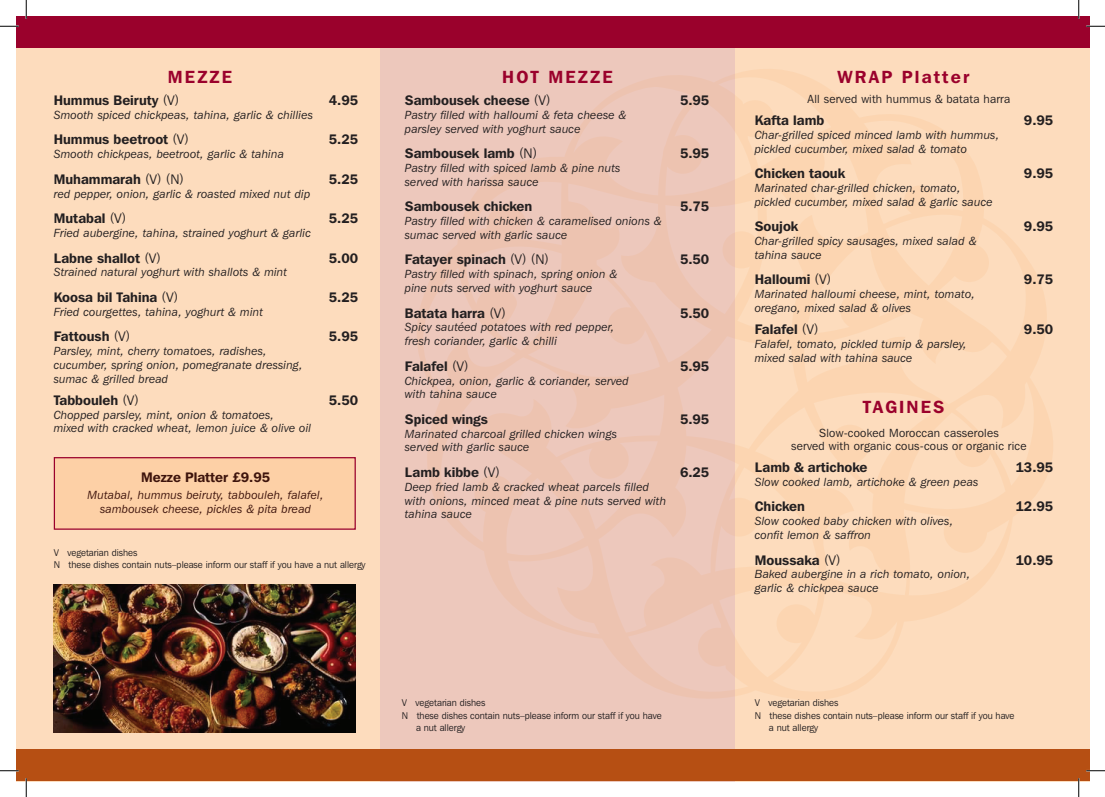
<style>
.page{position:relative;width:1105px;height:797px;background:#fff}
.page>*{position:absolute;margin:0;border:0;box-sizing:border-box;transform-origin:0 0}
.t1{font:600 17.5px "Franklin Gothic IT Cby BT";letter-spacing:.12em;color:#9a012c}
.t2{font:600 13.75px "Franklin Gothic IT Cby BT";color:#231f20}
.t3{font:600 13.75px "Franklin Gothic IT Cby BT";color:#3e140c}
.t4{font:italic 11.75px/13.8px "Franklin Gothic IT Cby BT";letter-spacing:.02em;color:#231f20}
.t5{font:11.75px/12.5px "Franklin Gothic IT Cby BT";letter-spacing:.02em;color:#231f20;text-align:center}
.t6{font:italic 11.75px/13.8px "Franklin Gothic IT Cby BT";letter-spacing:.02em;color:#3e140c;text-align:center}
.t7{font:9.75px/12.5px "Franklin Gothic IT Cby BT";color:#231f20}
.s1{font-weight:400}
</style>
<div class="page">
<div style="left:16px;top:19px;width:1073px;height:762px;background:#fddcbd"></div>
<div style="left:381px;top:19px;width:354px;height:762px;background:#edc8bc"></div>
<div style="left:16px;top:16px;width:1073px;height:32px;background:#9a012c"></div>
<img style="left:54px;top:584px;width:302px;height:148px">
<div style="left:54px;top:457px;width:302px;height:72px;background:#fdd0a6;border:1px solid #9a012c"></div>
<svg style="left:417px;top:69px;width:636px;height:631px"></svg>
<div style="left:16px;top:749px;width:1073px;height:32px;background:#b64f13"></div>
<svg style="left:0;top:25px;width:19px;height:2px"></svg>
<svg style="left:1086px;top:25px;width:19px;height:2px"></svg>
<svg style="left:0;top:770px;width:19px;height:1px"></svg>
<svg style="left:1086px;top:770px;width:19px;height:1px"></svg>
<svg style="left:25px;top:0;width:2px;height:19px"></svg>
<svg style="left:25px;top:778px;width:2px;height:19px"></svg>
<svg style="left:1078px;top:0;width:1px;height:19px"></svg>
<svg style="left:1078px;top:778px;width:1px;height:19px"></svg>
<h1 class="t1" style="left:168px;top:66px;width:64px">MEZZE</h1>
<h1 class="t1" style="left:502px;top:66px;width:110px">HOT MEZZE</h1>
<h1 class="t1" style="left:838px;top:66px;width:133px">WRAP Platter</h1>
<p class="t2" style="left:54px;top:91px;width:127px">Hummus Beiruty <span class="s1">(V)</span></p>
<p class="t2" style="left:329px;top:91px;width:31px">4.95</p>
<p class="t4" style="left:54px;top:108px;width:261px">Smooth spiced chickpeas, tahina, garlic &amp; chillies</p>
<p class="t2" style="left:54px;top:131px;width:137px">Hummus beetroot <span class="s1">(V)</span></p>
<p class="t2" style="left:329px;top:131px;width:31px">5.25</p>
<p class="t4" style="left:54px;top:147px;width:232px">Smooth chickpeas, beetroot, garlic &amp; tahina</p>
<p class="t2" style="left:54px;top:170px;width:132px">Muhammarah <span class="s1">(V) (N)</span></p>
<p class="t2" style="left:329px;top:170px;width:31px">5.25</p>
<p class="t4" style="left:54px;top:186px;width:258px">red pepper, onion, garlic &amp; roasted mixed nut dip</p>
<p class="t2" style="left:54px;top:210px;width:74px">Mutabal <span class="s1">(V)</span></p>
<p class="t2" style="left:329px;top:210px;width:31px">5.25</p>
<p class="t4" style="left:54px;top:226px;width:259px">Fried aubergine, tahina, strained yoghurt &amp; garlic</p>
<p class="t2" style="left:54px;top:249px;width:109px">Labne shallot <span class="s1">(V)</span></p>
<p class="t2" style="left:329px;top:249px;width:31px">5.00</p>
<p class="t4" style="left:54px;top:265px;width:235px">Strained natural yoghurt with shallots &amp; mint</p>
<p class="t2" style="left:54px;top:288px;width:126px">Koosa bil Tahina <span class="s1">(V)</span></p>
<p class="t2" style="left:329px;top:288px;width:31px">5.25</p>
<p class="t4" style="left:54px;top:304px;width:211px">Fried courgettes, tahina, yoghurt &amp; mint</p>
<p class="t2" style="left:54px;top:328px;width:78px">Fattoush <span class="s1">(V)</span></p>
<p class="t2" style="left:329px;top:328px;width:31px">5.95</p>
<p class="t4" style="left:54px;top:344px;width:250px">Parsley, mint, cherry tomatoes, radishes, cucumber, spring onion, pomegranate dressing, sumac &amp; grilled bread</p>
<p class="t2" style="left:54px;top:391px;width:87px">Tabbouleh <span class="s1">(V)</span></p>
<p class="t2" style="left:329px;top:391px;width:31px">5.50</p>
<p class="t4" style="left:54px;top:407px;width:259px">Chopped parsley, mint, onion &amp; tomatoes,<br>mixed with cracked wheat, lemon juice &amp; olive oil</p>
<p class="t3" style="left:141px;top:468px;width:130px">Mezze Platter £9.95</p>
<p class="t6" style="left:88px;top:487px;width:237px">Mutabal, hummus beiruty, tabbouleh, falafel, sambousek cheese, pickles &amp; pita bread</p>
<p class="t7" style="left:54px;top:546px;width:313px">V vegetarian dishes<br>N these dishes contain nuts–please inform our staff if you have a nut allergy</p>
<p class="t2" style="left:405px;top:91px;width:147px">Sambousek cheese <span class="s1">(V)</span></p>
<p class="t2" style="left:680px;top:91px;width:31px">5.95</p>
<p class="t4" style="left:405px;top:108px;width:223px">Pastry filled with halloumi &amp; feta cheese &amp; parsley served with yoghurt sauce</p>
<p class="t2" style="left:405px;top:145px;width:134px">Sambousek lamb <span class="s1">(N)</span></p>
<p class="t2" style="left:680px;top:145px;width:31px">5.95</p>
<p class="t4" style="left:405px;top:161px;width:217px">Pastry filled with spiced lamb &amp; pine nuts served with harissa sauce</p>
<p class="t2" style="left:405px;top:198px;width:129px">Sambousek chicken</p>
<p class="t2" style="left:680px;top:198px;width:31px">5.75</p>
<p class="t4" style="left:405px;top:214px;width:258px">Pastry filled with chicken &amp; caramelised onions &amp; sumac served with garlic sauce</p>
<p class="t2" style="left:405px;top:251px;width:146px">Fatayer spinach <span class="s1">(V) (N)</span></p>
<p class="t2" style="left:680px;top:251px;width:31px">5.50</p>
<p class="t4" style="left:405px;top:267px;width:214px">Pastry filled with spinach, spring onion &amp; pine nuts served with yoghurt sauce</p>
<p class="t2" style="left:405px;top:304px;width:103px">Batata harra <span class="s1">(V)</span></p>
<p class="t2" style="left:680px;top:304px;width:31px">5.50</p>
<p class="t4" style="left:405px;top:320px;width:211px">Spicy sautéed potatoes with red pepper, fresh coriander, garlic &amp; chilli</p>
<p class="t2" style="left:405px;top:357px;width:65px">Falafel <span class="s1">(V)</span></p>
<p class="t2" style="left:680px;top:357px;width:31px">5.95</p>
<p class="t4" style="left:405px;top:373px;width:225px">Chickpea, onion, garlic &amp; coriander, served with tahina sauce</p>
<p class="t2" style="left:405px;top:410px;width:85px">Spiced wings</p>
<p class="t2" style="left:680px;top:410px;width:31px">5.95</p>
<p class="t4" style="left:405px;top:426px;width:214px">Marinated charcoal grilled chicken wings served with garlic sauce</p>
<p class="t2" style="left:405px;top:463px;width:96px">Lamb kibbe <span class="s1">(V)</span></p>
<p class="t2" style="left:680px;top:463px;width:31px">6.25</p>
<p class="t4" style="left:405px;top:479px;width:263px">Deep fried lamb &amp; cracked wheat parcels filled with onions, minced meat &amp; pine nuts served with tahina sauce</p>
<p class="t7" style="left:402px;top:696px;width:85px">V vegetarian dishes</p>
<p class="t7" style="left:402px;top:709px;width:261px">N these dishes contain nuts–please inform our staff if you have</p>
<p class="t7" style="left:416px;top:721px;width:51px">a nut allergy</p>
<p class="t5" style="left:808px;top:92px;width:204px">All served with hummus &amp; batata harra</p>
<p class="t2" style="left:755px;top:111px;width:71px">Kafta lamb</p>
<p class="t2" style="left:1024px;top:111px;width:31px">9.95</p>
<p class="t4" style="left:755px;top:128px;width:246px">Char-grilled spiced minced lamb with hummus, pickled cucumber, mixed salad &amp; tomato</p>
<p class="t2" style="left:755px;top:165px;width:92px">Chicken taouk</p>
<p class="t2" style="left:1024px;top:165px;width:31px">9.95</p>
<p class="t4" style="left:755px;top:181px;width:239px">Marinated char-grilled chicken, tomato, pickled cucumber, mixed salad &amp; garlic sauce</p>
<p class="t2" style="left:755px;top:218px;width:45px">Soujok</p>
<p class="t2" style="left:1024px;top:218px;width:31px">9.95</p>
<p class="t4" style="left:755px;top:234px;width:223px">Char-grilled spicy sausages, mixed salad &amp; tahina sauce</p>
<p class="t2" style="left:755px;top:271px;width:78px">Halloumi <span class="s1">(V)</span></p>
<p class="t2" style="left:1024px;top:271px;width:31px">9.75</p>
<p class="t4" style="left:755px;top:287px;width:222px">Marinated halloumi cheese, mint, tomato, oregano, mixed salad &amp; olives</p>
<p class="t2" style="left:755px;top:320px;width:65px">Falafel <span class="s1">(V)</span></p>
<p class="t2" style="left:1024px;top:320px;width:31px">9.50</p>
<p class="t4" style="left:755px;top:337px;width:213px">Falafel, tomato, pickled turnip &amp; parsley, mixed salad with tahina sauce</p>
<h1 class="t1" style="left:863px;top:395px;width:57px">TAGINES</h1>
<p class="t5" style="left:791px;top:427px;width:237px">Slow-cooked Moroccan casseroles<br>served with organic cous-cous or organic rice</p>
<p class="t2" style="left:755px;top:458px;width:114px">Lamb &amp; artichoke</p>
<p class="t2" style="left:1015px;top:458px;width:39px">13.95</p>
<p class="t4" style="left:755px;top:474px;width:225px">Slow cooked lamb, artichoke &amp; green peas</p>
<p class="t2" style="left:755px;top:498px;width:52px">Chicken</p>
<p class="t2" style="left:1015px;top:498px;width:39px">12.95</p>
<p class="t4" style="left:755px;top:514px;width:200px">Slow cooked baby chicken with olives, confit lemon &amp; saffron</p>
<p class="t2" style="left:755px;top:551px;width:87px">Moussaka <span class="s1">(V)</span></p>
<p class="t2" style="left:1015px;top:551px;width:39px">10.95</p>
<p class="t4" style="left:755px;top:567px;width:217px">Baked aubergine in a rich tomato, onion, garlic &amp; chickpea sauce</p>
<p class="t7" style="left:755px;top:696px;width:85px">V vegetarian dishes</p>
<p class="t7" style="left:755px;top:709px;width:261px">N these dishes contain nuts–please inform our staff if you have</p>
<p class="t7" style="left:769px;top:721px;width:51px">a nut allergy</p>
</div>
